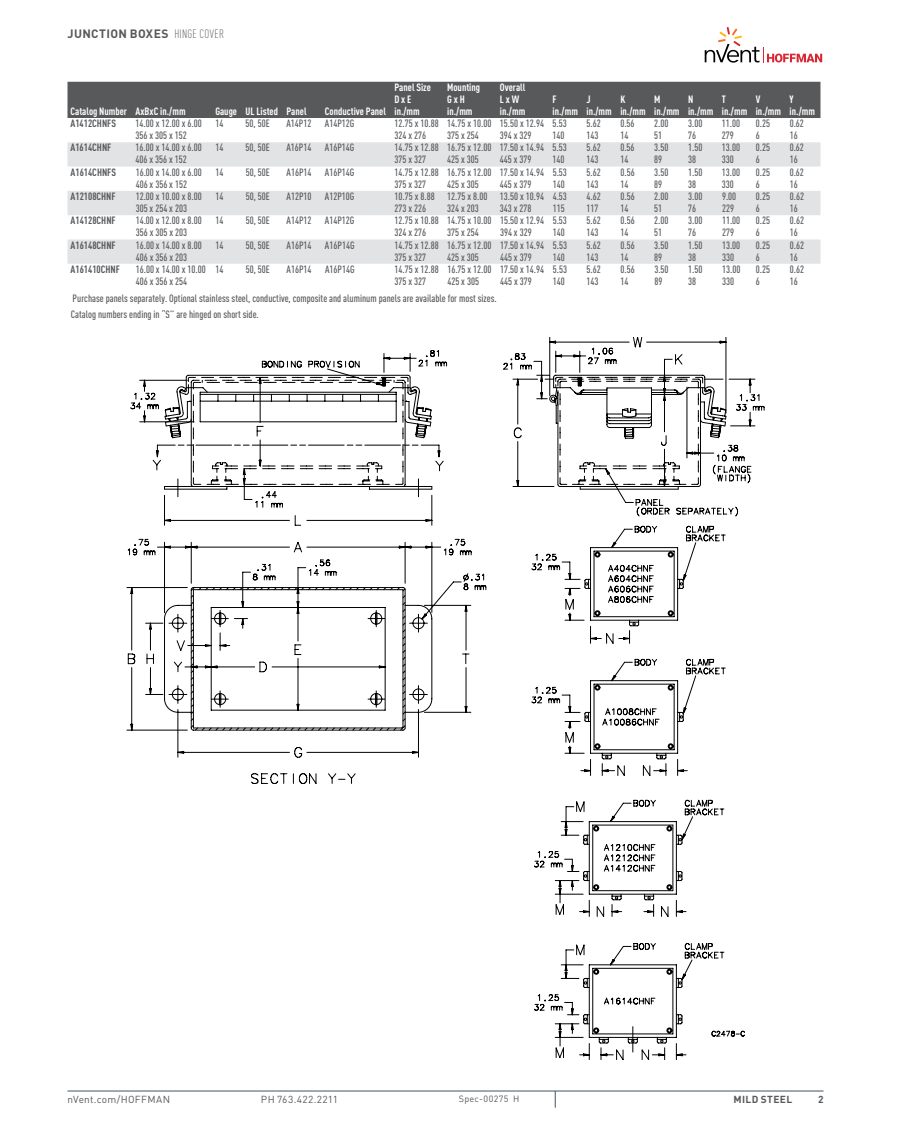
<style>
.page{position:relative;width:918px;height:1134px;background:#fff}
.page>*{position:absolute;margin:0;border:0;box-sizing:border-box;transform-origin:0 0}
.t1{font:700 12px "DIN Pro";letter-spacing:.03em;color:#58595b}
.t2{font:500 condensed 10.5px/12px "DIN Pro";color:#58595b}
.t3{font:700 condensed 10.5px/12px "DIN Pro";color:#fff}
.t4{font:700 condensed 10.5px "DIN Pro";color:#58595b}
.t5{font:10.2px "DIN Pro";letter-spacing:.025em;color:#58595b}
.t6{font:700 10.2px "DIN Pro";letter-spacing:.03em;color:#58595b}
.t7{font:9px "DIN Pro";letter-spacing:.04em;color:#58595b}
.s1{font-weight:300;font-stretch:condensed}
</style>
<div class="page">
<hr style="left:68px;top:1091px;width:756px;height:1px;background:#3d5567">
<svg style="left:555px;top:1091px;width:1px;height:17px"></svg>
<svg style="left:705px;top:27px;width:117px;height:36px"></svg>
<div style="left:68px;top:82px;width:752px;height:36px;background:#58595b"></div>
<svg style="left:68px;top:142px;width:752px;height:122px;fill:#e2e3e4"></svg>
<svg style="left:134px;top:539px;width:31px;height:165px"></svg>
<svg style="left:219px;top:361px;width:78px;height:16px"></svg>
<svg style="left:130px;top:377px;width:281px;height:131px"></svg>
<svg style="left:251px;top:386px;width:193px;height:398px"></svg>
<svg style="left:503px;top:337px;width:261px;height:175px"></svg>
<svg style="left:202px;top:507px;width:536px;height:19px"></svg>
<svg style="left:191px;top:526px;width:535px;height:250px"></svg>
<svg style="left:531px;top:575px;width:195px;height:485px"></svg>
<p class="t1" style="left:68px;top:23px;width:158px">JUNCTION BOXES <span class="s1">HINGE COVER</span></p>
<p class="t3" style="left:70px;top:104px;width:117px">Catalog Number AxBxC in./mm</p>
<p class="t3" style="left:215px;top:104px;width:93px">Gauge UL Listed Panel</p>
<p class="t3" style="left:325px;top:104px;width:63px">Conductive Panel</p>
<p class="t3" style="left:394px;top:80px;width:38px">Panel Size<br>D x E in./mm</p>
<p class="t3" style="left:447px;top:80px;width:34px">Mounting<br>G x H in./mm</p>
<p class="t3" style="left:500px;top:80px;width:27px">Overall<br>L x W in./mm</p>
<p class="t3" style="left:553px;top:92px;width:27px">F in./mm</p>
<p class="t3" style="left:586px;top:92px;width:27px">J in./mm</p>
<p class="t3" style="left:620px;top:92px;width:27px">K in./mm</p>
<p class="t3" style="left:654px;top:92px;width:27px">M in./mm</p>
<p class="t3" style="left:688px;top:92px;width:27px">N in./mm</p>
<p class="t3" style="left:722px;top:92px;width:27px">T in./mm</p>
<p class="t3" style="left:756px;top:92px;width:27px">V in./mm</p>
<p class="t3" style="left:790px;top:92px;width:27px">Y in./mm</p>
<p class="t4" style="left:71px;top:115px;width:47px">A1412CHNFS</p>
<p class="t2" style="left:136px;top:117px;width:68px">14.00 x 12.00 x 6.00<br>356 x 305 x 152</p>
<p class="t2" style="left:215px;top:117px;width:10px">14</p>
<p class="t2" style="left:246px;top:117px;width:26px">50, 50E</p>
<p class="t2" style="left:287px;top:117px;width:27px">A14P12</p>
<p class="t2" style="left:325px;top:117px;width:31px">A14P12G</p>
<p class="t2" style="left:395px;top:117px;width:46px">12.75 x 10.88<br>324 x 276</p>
<p class="t2" style="left:447px;top:117px;width:46px">14.75 x 10.00<br>375 x 254</p>
<p class="t2" style="left:500px;top:117px;width:46px">15.50 x 12.94<br>394 x 329</p>
<p class="t2" style="left:553px;top:117px;width:16px">5.53<br>140</p>
<p class="t2" style="left:587px;top:117px;width:16px">5.62<br>143</p>
<p class="t2" style="left:620px;top:117px;width:16px">0.56<br>14</p>
<p class="t2" style="left:654px;top:117px;width:16px">2.00<br>51</p>
<p class="t2" style="left:688px;top:117px;width:16px">3.00<br>76</p>
<p class="t2" style="left:722px;top:117px;width:20px">11.00<br>279</p>
<p class="t2" style="left:756px;top:117px;width:16px">0.25<br>6</p>
<p class="t2" style="left:790px;top:117px;width:16px">0.62<br>16</p>
<p class="t4" style="left:71px;top:140px;width:42px">A1614CHNF</p>
<p class="t2" style="left:136px;top:141px;width:68px">16.00 x 14.00 x 6.00<br>406 x 356 x 152</p>
<p class="t2" style="left:215px;top:141px;width:10px">14</p>
<p class="t2" style="left:246px;top:141px;width:26px">50, 50E</p>
<p class="t2" style="left:287px;top:141px;width:27px">A16P14</p>
<p class="t2" style="left:325px;top:141px;width:31px">A16P14G</p>
<p class="t2" style="left:395px;top:141px;width:46px">14.75 x 12.88<br>375 x 327</p>
<p class="t2" style="left:447px;top:141px;width:46px">16.75 x 12.00<br>425 x 305</p>
<p class="t2" style="left:500px;top:141px;width:46px">17.50 x 14.94<br>445 x 379</p>
<p class="t2" style="left:553px;top:141px;width:16px">5.53<br>140</p>
<p class="t2" style="left:587px;top:141px;width:16px">5.62<br>143</p>
<p class="t2" style="left:620px;top:141px;width:16px">0.56<br>14</p>
<p class="t2" style="left:654px;top:141px;width:16px">3.50<br>89</p>
<p class="t2" style="left:688px;top:141px;width:16px">1.50<br>38</p>
<p class="t2" style="left:722px;top:141px;width:20px">13.00<br>330</p>
<p class="t2" style="left:756px;top:141px;width:16px">0.25<br>6</p>
<p class="t2" style="left:790px;top:141px;width:16px">0.62<br>16</p>
<p class="t4" style="left:71px;top:164px;width:47px">A1614CHNFS</p>
<p class="t2" style="left:136px;top:165px;width:68px">16.00 x 14.00 x 6.00<br>406 x 356 x 152</p>
<p class="t2" style="left:215px;top:165px;width:10px">14</p>
<p class="t2" style="left:246px;top:165px;width:26px">50, 50E</p>
<p class="t2" style="left:287px;top:165px;width:27px">A16P14</p>
<p class="t2" style="left:325px;top:165px;width:31px">A16P14G</p>
<p class="t2" style="left:395px;top:165px;width:46px">14.75 x 12.88<br>375 x 327</p>
<p class="t2" style="left:447px;top:165px;width:46px">16.75 x 12.00<br>425 x 305</p>
<p class="t2" style="left:500px;top:165px;width:46px">17.50 x 14.94<br>445 x 379</p>
<p class="t2" style="left:553px;top:165px;width:16px">5.53<br>140</p>
<p class="t2" style="left:587px;top:165px;width:16px">5.62<br>143</p>
<p class="t2" style="left:620px;top:165px;width:16px">0.56<br>14</p>
<p class="t2" style="left:654px;top:165px;width:16px">3.50<br>89</p>
<p class="t2" style="left:688px;top:165px;width:16px">1.50<br>38</p>
<p class="t2" style="left:722px;top:165px;width:20px">13.00<br>330</p>
<p class="t2" style="left:756px;top:165px;width:16px">0.25<br>6</p>
<p class="t2" style="left:790px;top:165px;width:16px">0.62<br>16</p>
<p class="t4" style="left:71px;top:188px;width:47px">A12108CHNF</p>
<p class="t2" style="left:136px;top:189px;width:68px">12.00 x 10.00 x 8.00<br>305 x 254 x 203</p>
<p class="t2" style="left:215px;top:189px;width:10px">14</p>
<p class="t2" style="left:246px;top:189px;width:26px">50, 50E</p>
<p class="t2" style="left:287px;top:189px;width:27px">A12P10</p>
<p class="t2" style="left:325px;top:189px;width:31px">A12P10G</p>
<p class="t2" style="left:395px;top:189px;width:42px">10.75 x 8.88<br>273 x 226</p>
<p class="t2" style="left:447px;top:189px;width:42px">12.75 x 8.00<br>324 x 203</p>
<p class="t2" style="left:500px;top:189px;width:46px">13.50 x 10.94<br>343 x 278</p>
<p class="t2" style="left:553px;top:189px;width:16px">4.53<br>115</p>
<p class="t2" style="left:587px;top:189px;width:16px">4.62<br>117</p>
<p class="t2" style="left:620px;top:189px;width:16px">0.56<br>14</p>
<p class="t2" style="left:654px;top:189px;width:16px">2.00<br>51</p>
<p class="t2" style="left:688px;top:189px;width:16px">3.00<br>76</p>
<p class="t2" style="left:722px;top:189px;width:16px">9.00<br>229</p>
<p class="t2" style="left:756px;top:189px;width:16px">0.25<br>6</p>
<p class="t2" style="left:790px;top:189px;width:16px">0.62<br>16</p>
<p class="t4" style="left:71px;top:213px;width:47px">A14128CHNF</p>
<p class="t2" style="left:136px;top:214px;width:68px">14.00 x 12.00 x 8.00<br>356 x 305 x 203</p>
<p class="t2" style="left:215px;top:214px;width:10px">14</p>
<p class="t2" style="left:246px;top:214px;width:26px">50, 50E</p>
<p class="t2" style="left:287px;top:214px;width:27px">A14P12</p>
<p class="t2" style="left:325px;top:214px;width:31px">A14P12G</p>
<p class="t2" style="left:395px;top:214px;width:46px">12.75 x 10.88<br>324 x 276</p>
<p class="t2" style="left:447px;top:214px;width:46px">14.75 x 10.00<br>375 x 254</p>
<p class="t2" style="left:500px;top:214px;width:46px">15.50 x 12.94<br>394 x 329</p>
<p class="t2" style="left:553px;top:214px;width:16px">5.53<br>140</p>
<p class="t2" style="left:587px;top:214px;width:16px">5.62<br>143</p>
<p class="t2" style="left:620px;top:214px;width:16px">0.56<br>14</p>
<p class="t2" style="left:654px;top:214px;width:16px">2.00<br>51</p>
<p class="t2" style="left:688px;top:214px;width:16px">3.00<br>76</p>
<p class="t2" style="left:722px;top:214px;width:20px">11.00<br>279</p>
<p class="t2" style="left:756px;top:214px;width:16px">0.25<br>6</p>
<p class="t2" style="left:790px;top:214px;width:16px">0.62<br>16</p>
<p class="t4" style="left:71px;top:237px;width:47px">A16148CHNF</p>
<p class="t2" style="left:136px;top:238px;width:68px">16.00 x 14.00 x 8.00<br>406 x 356 x 203</p>
<p class="t2" style="left:215px;top:238px;width:10px">14</p>
<p class="t2" style="left:246px;top:238px;width:26px">50, 50E</p>
<p class="t2" style="left:287px;top:238px;width:27px">A16P14</p>
<p class="t2" style="left:325px;top:238px;width:31px">A16P14G</p>
<p class="t2" style="left:395px;top:238px;width:46px">14.75 x 12.88<br>375 x 327</p>
<p class="t2" style="left:447px;top:238px;width:46px">16.75 x 12.00<br>425 x 305</p>
<p class="t2" style="left:500px;top:238px;width:46px">17.50 x 14.94<br>445 x 379</p>
<p class="t2" style="left:553px;top:238px;width:16px">5.53<br>140</p>
<p class="t2" style="left:587px;top:238px;width:16px">5.62<br>143</p>
<p class="t2" style="left:620px;top:238px;width:16px">0.56<br>14</p>
<p class="t2" style="left:654px;top:238px;width:16px">3.50<br>89</p>
<p class="t2" style="left:688px;top:238px;width:16px">1.50<br>38</p>
<p class="t2" style="left:722px;top:238px;width:20px">13.00<br>330</p>
<p class="t2" style="left:756px;top:238px;width:16px">0.25<br>6</p>
<p class="t2" style="left:790px;top:238px;width:16px">0.62<br>16</p>
<p class="t4" style="left:71px;top:261px;width:51px">A161410CHNF</p>
<p class="t2" style="left:136px;top:262px;width:72px">16.00 x 14.00 x 10.00<br>406 x 356 x 254</p>
<p class="t2" style="left:215px;top:262px;width:10px">14</p>
<p class="t2" style="left:246px;top:262px;width:26px">50, 50E</p>
<p class="t2" style="left:287px;top:262px;width:27px">A16P14</p>
<p class="t2" style="left:325px;top:262px;width:31px">A16P14G</p>
<p class="t2" style="left:395px;top:262px;width:46px">14.75 x 12.88<br>375 x 327</p>
<p class="t2" style="left:447px;top:262px;width:46px">16.75 x 12.00<br>425 x 305</p>
<p class="t2" style="left:500px;top:262px;width:46px">17.50 x 14.94<br>445 x 379</p>
<p class="t2" style="left:553px;top:262px;width:16px">5.53<br>140</p>
<p class="t2" style="left:587px;top:262px;width:16px">5.62<br>143</p>
<p class="t2" style="left:620px;top:262px;width:16px">0.56<br>14</p>
<p class="t2" style="left:654px;top:262px;width:16px">3.50<br>89</p>
<p class="t2" style="left:688px;top:262px;width:16px">1.50<br>38</p>
<p class="t2" style="left:722px;top:262px;width:20px">13.00<br>330</p>
<p class="t2" style="left:756px;top:262px;width:16px">0.25<br>6</p>
<p class="t2" style="left:790px;top:262px;width:16px">0.62<br>16</p>
<p class="t2" style="left:71px;top:289px;width:428px;line-height:16.6px">Purchase panels separately. Optional stainless steel, conductive, composite and aluminum panels are available for most sizes.<br>Catalog numbers ending in “S’’ are hinged on short side.</p>
<p class="t5" style="left:67px;top:1091px;width:104px">nVent.com/HOFFMAN</p>
<p class="t5" style="left:261px;top:1091px;width:79px">PH 763.422.2211</p>
<p class="t7" style="left:459px;top:1092px;width:62px">Spec-00275 H</p>
<p class="t6" style="left:734px;top:1091px;width:60px">MILD STEEL</p>
<p class="t6" style="left:818px;top:1091px;width:7px">2</p>
</div>
